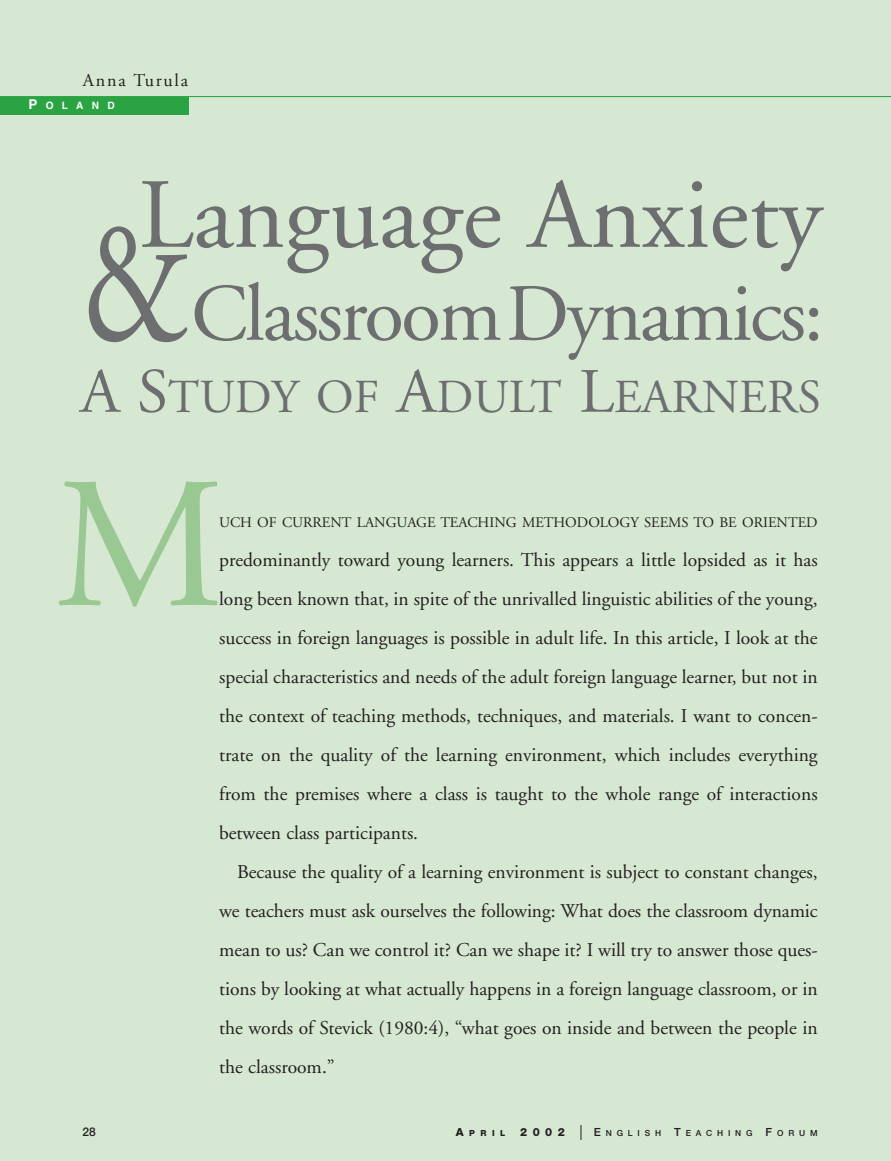
<style>
.page{position:relative;width:891px;height:1161px;background:#d6e7d2}
.page>*{position:absolute;margin:0;border:0;box-sizing:border-box;transform-origin:0 0}
.t1{font:186px "Adobe Garamond";color:#99c893}
.t2{font:99px "Adobe Garamond";letter-spacing:-.005em;color:#6c6e70}
.t3{font:81px "Adobe Garamond";letter-spacing:-.03em;color:#6c6e70}
.t4{font:47.25px "Adobe Garamond";letter-spacing:.005em;color:#6c6e70}
.t5{font:19.5px/39px "Adobe Garamond";color:#231f20;text-align:justify}
.t6{font:18px "Adobe Garamond";letter-spacing:.1em;color:#231f20}
.t7{font:14.7px "Adobe Garamond";color:#231f20}
.t8{font:500 12px "Helvetica Neue";color:#231f20}
.t9{font:800 11.25px "Helvetica Neue";color:#231f20}
.t10{font:700 10.2px "Helvetica";letter-spacing:.815em;color:#fff}
.t11{font:500 8.4px "Helvetica Neue";letter-spacing:.57em;color:#231f20}
.t12{font:800 8.4px "Helvetica Neue";color:#231f20}
.s1{font-size:13.5px}
.s2{font-size:177px}
.s3{font-size:63px}
.s4{font-size:11.25px}
</style>
<div class="page">
<p class="t6" style="left:83px;top:73px;width:107px">Anna Turula</p>
<p class="t10" style="left:28px;top:102px;width:88px"><span class="s1">P</span>OLAND</p>
<h2 class="t2" style="left:139px;top:175px;width:685px">Language Anxiety</h2>
<h3 class="t3" style="left:80px;top:281px;width:745px"><span class="s2">&amp;</span>ClassroomDynamics:</h3>
<h3 class="t4" style="left:80px;top:378px;width:742px"><span class="s3">A S</span>TUDY OF <span class="s3">A</span>DULT <span class="s3">L</span>EARNERS</h3>
<h1 class="t1" style="left:54px;top:471px;width:171px">M</h1>
<p class="t7" style="left:219px;top:516px;width:600px">UCH OF CURRENT LANGUAGE TEACHING METHODOLOGY SEEMS TO BE ORIENTED</p>
<p class="t5" style="left:219px;top:542px;width:600px">predominantly toward young learners. This appears a little lopsided as it has long been known that, in spite of the unrivalled linguistic abilities of the young, success in foreign languages is possible in adult life. In this article, I look at the special characteristics and needs of the adult foreign language learner, but not in the context of teaching methods, techniques, and materials. I want to concen&shy;trate on the quality of the learning environment, which includes everything from the premises where a class is taught to the whole range of interactions between class participants.</p>
<p class="t5" style="left:219px;top:854px;width:600px;text-indent:18px">Because the quality of a learning environment is subject to constant changes, we teachers must ask ourselves the following: What does the classroom dynamic mean to us? Can we control it? Can we shape it? I will try to answer those ques&shy;tions by looking at what actually happens in a foreign language classroom, or in the words of Stevick (1980:4), “what goes on inside and between the people in the classroom.”</p>
<p class="t8" style="left:82px;top:1128px;width:15px">28</p>
<p class="t12" style="left:456px;top:1130px;width:51px"><span class="s4">A</span>PRIL</p>
<p class="t9" style="left:520px;top:1128px;width:46px">2002</p>
<p class="t11" style="left:594px;top:1130px;width:225px"><span class="s4">E</span>NGLISH <span class="s4">T</span>EACHING <span class="s4">F</span>ORUM</p>
</div>
